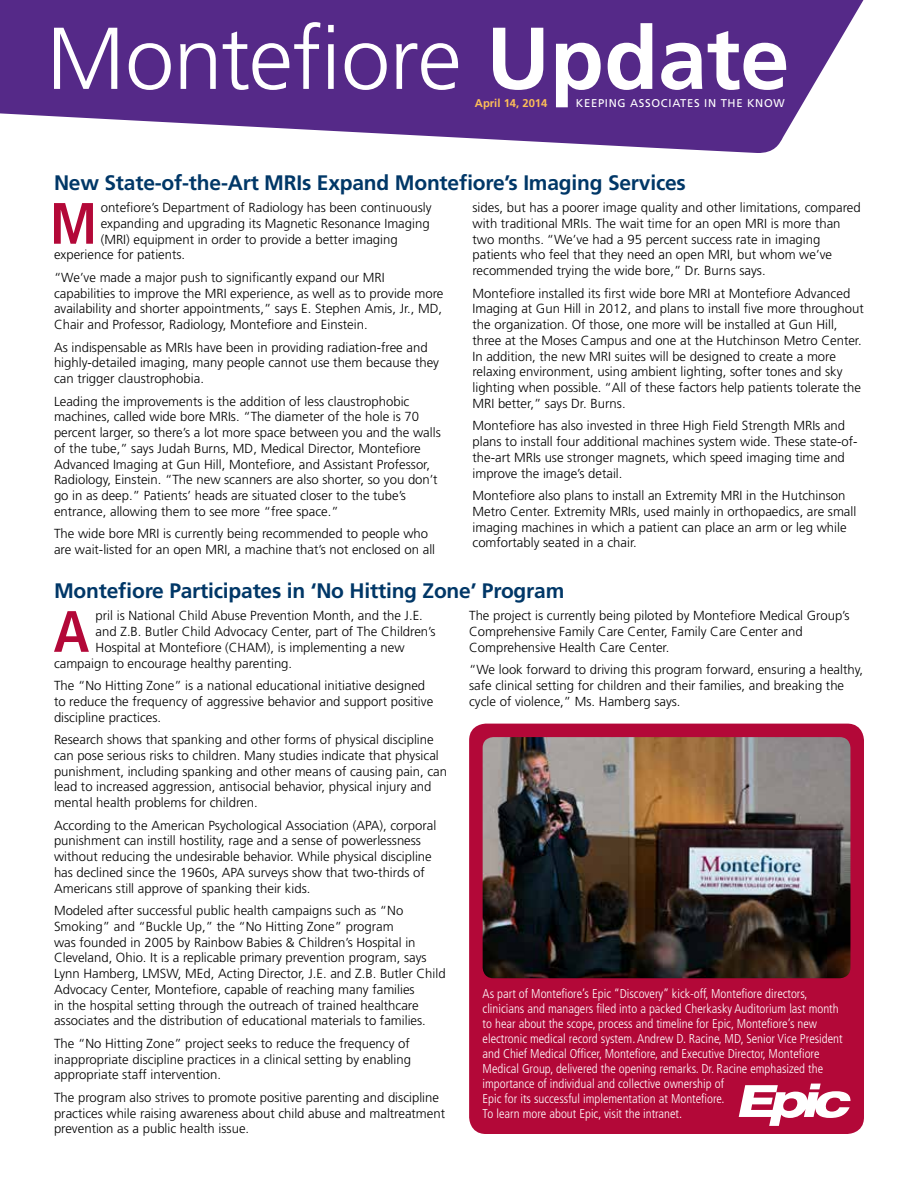
<style>
.page{position:relative;width:918px;height:1188px;background:#fff}
.page>*{position:absolute;margin:0;border:0;box-sizing:border-box;transform-origin:0 0}
.t1{font:700 condensed 58.2px "Frutiger LT Std";color:#b30838}
.t2{font:700 21px "Frutiger LT Std";letter-spacing:-.01em;color:#003767}
.t3{font:300 13.2px/15.8px "Frutiger LT Std";color:#000}
.t4{font:300 condensed 12.75px/15px "Frutiger LT Std";color:#fff}
.t5{font:11.25px "Frutiger LT Std";letter-spacing:.06em;color:#fff}
.t6{font:700 11.25px "Frutiger LT Std";color:#fdbe57}
</style>
<div class="page">
<svg style="left:0;top:0;width:864px;height:153px;fill:#552988"></svg>
<svg style="left:54px;top:22px;width:732px;height:85px;fill:#552988"></svg>
<div style="left:469px;top:724px;width:395px;height:410px;background:#b30838;border-radius:17px"></div>
<img style="left:483px;top:737px;width:367px;height:241px">
<svg style="left:739px;top:1084px;width:111px;height:42px"></svg>
<p class="t6" style="left:475px;top:97px;width:74px">April 14, 2014</p>
<p class="t5" style="left:576px;top:97px;width:210px">KEEPING ASSOCIATES IN THE KNOW</p>
<h2 class="t2" style="left:54px;top:170px;width:633px">New State-of-the-Art MRIs Expand Montefiore’s Imaging Services</h2>
<h1 class="t1" style="left:50px;top:189px;width:49px">M</h1>
<p class="t3" style="left:101px;top:200px;width:332px">ontefiore’s Department of Radiology has been continuously</p>
<p class="t3" style="left:473px;top:200px;width:390px">sides, but has a poorer image quality and other limitations, compared with traditional MRIs. The wait time for an open MRI is more than two months. “We’ve had a 95 percent success rate in imaging patients who feel that they need an open MRI, but whom we’ve recommended trying the wide bore,” Dr. Burns says.</p>
<p class="t3" style="left:473px;top:285px;width:393px">Montefiore installed its first wide bore MRI at Montefiore Advanced Imaging at Gun Hill in 2012, and plans to install five more throughout the organization. Of those, one more will be installed at Gun Hill, three at the Moses Campus and one at the Hutchinson Metro Center.<br>In addition, the new MRI suites will be designed to create a more relaxing environment, using ambient lighting, softer tones and sky lighting when possible. “All of these factors help patients tolerate the MRI better,” says Dr. Burns.</p>
<p class="t3" style="left:473px;top:418px;width:387px">Montefiore has also invested in three High Field Strength MRIs and plans to install four additional machines system wide. These state-of&shy;the-art MRIs use stronger magnets, which speed imaging time and improve the image’s detail.</p>
<p class="t3" style="left:473px;top:488px;width:385px">Montefiore also plans to install an Extremity MRI in the Hutchinson Metro Center. Extremity MRIs, used mainly in orthopaedics, are small imaging machines in which a patient can place an arm or leg while comfortably seated in a chair.</p>
<p class="t3" style="left:101px;top:216px;width:330px">expanding and upgrading its Magnetic Resonance Imaging</p>
<p class="t3" style="left:101px;top:231px;width:299px">(MRI) equipment in order to provide a better imaging</p>
<p class="t3" style="left:54px;top:247px;width:133px">experience for patients.</p>
<p class="t3" style="left:54px;top:270px;width:391px">“We’ve made a major push to significantly expand our MRI capabilities to improve the MRI experience, as well as to provide more availability and shorter appointments,” says E. Stephen Amis, Jr., MD, Chair and Professor, Radiology, Montefiore and Einstein.</p>
<p class="t3" style="left:54px;top:339px;width:387px">As indispensable as MRIs have been in providing radiation-free and highly-detailed imaging, many people cannot use them because they can trigger claustrophobia.</p>
<p class="t3" style="left:54px;top:393px;width:388px">Leading the improvements is the addition of less claustrophobic machines, called wide bore MRIs. “The diameter of the hole is 70 percent larger, so there’s a lot more space between you and the walls of the tube,” says Judah Burns, MD, Medical Director, Montefiore Advanced Imaging at Gun Hill, Montefiore, and Assistant Professor, Radiology, Einstein. “The new scanners are also shorter, so you don’t go in as deep.” Patients’ heads are situated closer to the tube’s entrance, allowing them to see more “free space.”</p>
<p class="t3" style="left:54px;top:526px;width:383px">The wide bore MRI is currently being recommended to people who are wait-listed for an open MRI, a machine that’s not enclosed on all</p>
<h2 class="t2" style="left:54px;top:578px;width:512px">Montefiore Participates in ‘No Hitting Zone’ Program</h2>
<h1 class="t1" style="left:54px;top:597px;width:37px">A</h1>
<p class="t3" style="left:96px;top:608px;width:329px">pril is National Child Abuse Prevention Month, and the J.E.</p>
<p class="t3" style="left:469px;top:608px;width:382px">The project is currently being piloted by Montefiore Medical Group’s<br>Comprehensive Family Care Center, Family Care Center and<br>Comprehensive Health Care Center.</p>
<p class="t3" style="left:469px;top:662px;width:395px">“We look forward to driving this program forward, ensuring a healthy, safe clinical setting for children and their families, and breaking the cycle of violence,” Ms. Hamberg says.</p>
<p class="t3" style="left:96px;top:624px;width:341px">and Z.B. Butler Child Advocacy Center, part of The Children’s</p>
<p class="t3" style="left:96px;top:640px;width:311px">Hospital at Montefiore (CHAM), is implementing a new</p>
<p class="t3" style="left:54px;top:655px;width:240px">campaign to encourage healthy parenting.</p>
<p class="t3" style="left:54px;top:678px;width:381px">The “No Hitting Zone” is a national educational initiative designed to reduce the frequency of aggressive behavior and support positive discipline practices.</p>
<p class="t3" style="left:54px;top:732px;width:395px">Research shows that spanking and other forms of physical discipline can pose serious risks to children. Many studies indicate that physical punishment, including spanking and other means of causing pain, can lead to increased aggression, antisocial behavior, physical injury and mental health problems for children.</p>
<p class="t3" style="left:54px;top:817px;width:384px">According to the American Psychological Association (APA), corporal punishment can instill hostility, rage and a sense of powerlessness without reducing the undesirable behavior. While physical discipline has declined since the 1960s, APA surveys show that two-thirds of Americans still approve of spanking their kids.</p>
<p class="t3" style="left:54px;top:903px;width:393px">Modeled after successful public health campaigns such as “No Smoking” and “Buckle Up,” the “No Hitting Zone” program<br>was founded in 2005 by Rainbow Babies &amp; Children’s Hospital in Cleveland, Ohio. It is a replicable primary prevention program, says Lynn Hamberg, LMSW, MEd, Acting Director, J.E. and Z.B. Butler Child Advocacy Center, Montefiore, capable of reaching many families<br>in the hospital setting through the outreach of trained healthcare associates and the distribution of educational materials to families.</p>
<p class="t3" style="left:54px;top:1036px;width:359px;text-align:justify">The “No Hitting Zone” project seeks to reduce the frequency of inappropriate discipline practices in a clinical setting by enabling appropriate staff intervention.</p>
<p class="t3" style="left:54px;top:1090px;width:393px">The program also strives to promote positive parenting and discipline practices while raising awareness about child abuse and maltreatment prevention as a public health issue.</p>
<p class="t4" style="left:483px;top:987px;width:362px">As part of Montefiore’s Epic “Discovery” kick-off, Montefiore directors, clinicians and managers filed into a packed Cherkasky Auditorium last month to hear about the scope, process and timeline for Epic, Montefiore’s new electronic medical record system. Andrew D. Racine, MD, Senior Vice President and Chief Medical Officer, Montefiore, and Executive Director, Montefiore Medical Group, delivered the opening remarks. Dr. Racine emphasized the importance of individual and collective ownership of<br>Epic for its successful implementation at Montefiore.<br>To learn more about Epic, visit the intranet.</p>
</div>
